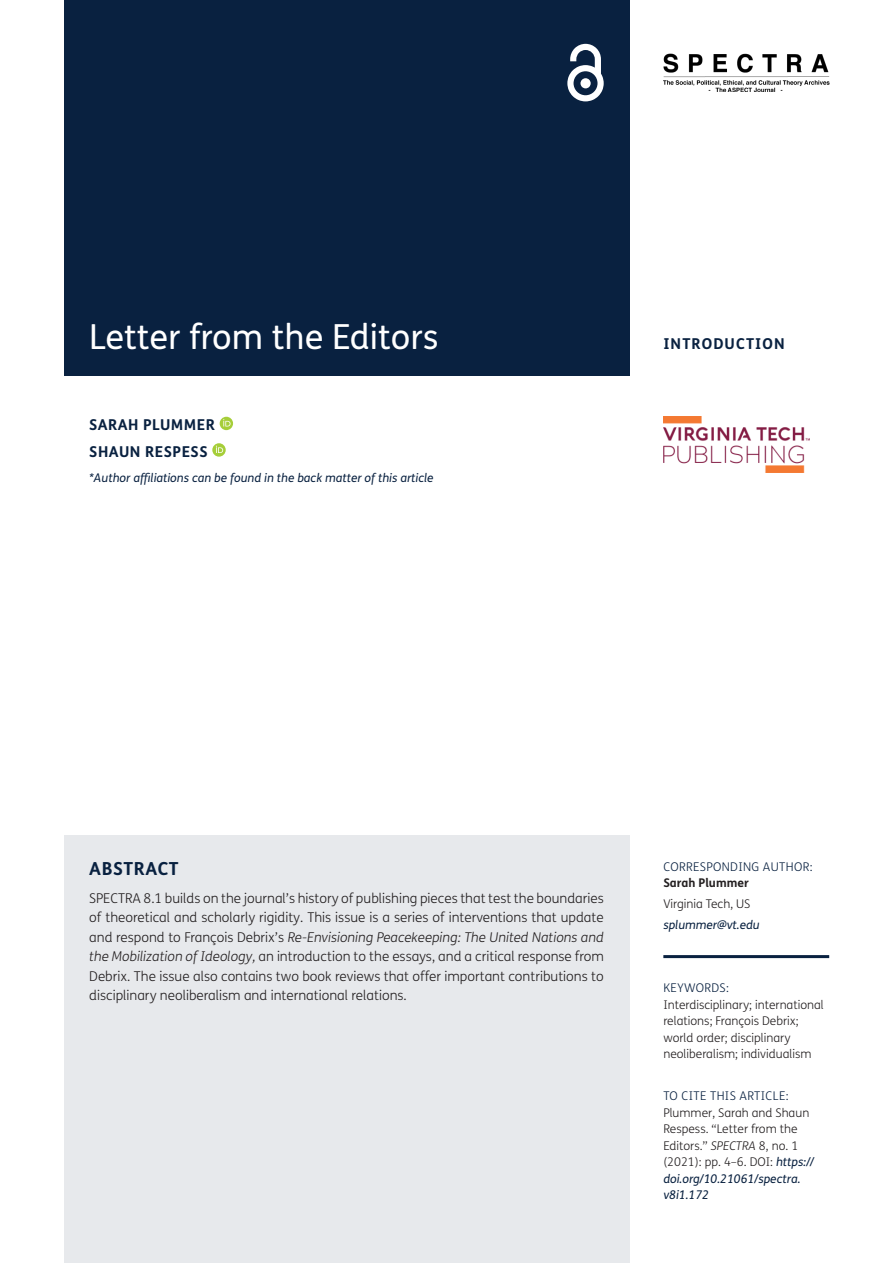
<style>
.page{position:relative;width:893px;height:1263px;background:#fff}
.page>*{position:absolute;margin:0;border:0;box-sizing:border-box;transform-origin:0 0}
.Article_Title{font:34.5px "FS Me";color:#fff}
.t1{font:700 18px "FS Me";letter-spacing:.03em;color:#092140}
.Cover_Authors{font:700 15px "FS Me";letter-spacing:.03em;color:#092140}
.Article_Type{font:700 15px "FS Me";letter-spacing:.075em;color:#092140}
.Abstract_Copy{font:300 13.5px/19.5px "FS Me";color:#231f20;text-align:justify}
.Meta{font:300 12px/16.5px "FS Me";color:#231f20}
.Meta-2{font:italic 12px "FS Me";color:#092140}
.Meta_Titles{font:300 12px "FS Me";letter-spacing:.03em;color:#092140}
.Meta-3{font:700 12px "FS Me";color:#231f20}
.Meta_Titles_-_Rule{font:300 12px "FS Me";letter-spacing:.03em;color:#092140}
.s1{font-style:italic}
.s2{font-weight:400;font-style:italic;color:#092140}
</style>
<div class="page">
<div style="left:64px;top:0;width:565px;height:376px;background:#092140"></div>
<svg style="left:567px;top:44px;width:37px;height:57px"></svg>
<img style="left:663px;top:54px;width:166px;height:38px">
<img style="left:663px;top:417px;width:146px;height:56px">
<hr style="left:663px;top:955px;width:166px;height:3px;background:#092140">
<div style="left:64px;top:836px;width:565px;height:427px;background:#e7e9ec"></div>
<svg style="left:220px;top:417px;width:13px;height:13px"></svg>
<svg style="left:223px;top:419px;width:8px;height:7px"></svg>
<svg style="left:212px;top:443px;width:14px;height:14px"></svg>
<svg style="left:216px;top:446px;width:7px;height:7px"></svg>
<p class="Article_Title" style="left:89px;top:317px;width:351px">Letter from the Editors</p>
<p class="Cover_Authors" style="left:89px;top:415px;width:127px">SARAH PLUMMER</p>
<p class="Cover_Authors" style="left:89px;top:442px;width:120px">SHAUN RESPESS</p>
<p class="Meta-2" style="left:89px;top:470px;width:346px">*Author affiliations can be found in the back matter of this article</p>
<p class="Article_Type" style="left:663px;top:334px;width:123px">INTRODUCTION</p>
<h1 class="t1" style="left:89px;top:857px;width:91px">ABSTRACT</h1>
<p class="Abstract_Copy" style="left:89px;top:888px;width:516px">SPECTRA 8.1 builds on the journal’s history of publishing pieces that test the boundaries of theoretical and scholarly rigidity. This issue is a series of interventions that update and respond to François Debrix’s <span class="s1">Re-Envisioning Peacekeeping: The United Nations and the Mobilization of Ideology,</span> an introduction to the essays, and a critical response from Debrix. The issue also contains two book reviews that offer important contributions to disciplinary neoliberalism and international relations.</p>
<p class="Meta_Titles" style="left:663px;top:860px;width:151px">CORRESPONDING AUTHOR:</p>
<p class="Meta-3" style="left:663px;top:875px;width:87px">Sarah Plummer</p>
<p class="Meta" style="left:663px;top:896px;width:89px">Virginia Tech, US</p>
<p class="Meta-2" style="left:663px;top:918px;width:98px">splummer@vt.edu</p>
<p class="Meta_Titles_-_Rule" style="left:663px;top:981px;width:67px">KEYWORDS:</p>
<p class="Meta" style="left:663px;top:996px;width:162px">Interdisciplinary; international relations; François Debrix; world order; disciplinary neoliberalism; individualism</p>
<p class="Meta_Titles" style="left:663px;top:1089px;width:127px">TO CITE THIS ARTICLE:</p>
<p class="Meta" style="left:663px;top:1104px;width:152px">Plummer, Sarah and Shaun<br>Respess. “Letter from the<br>Editors.” <span class="s1">SPECTRA</span> 8, no. 1 (2021): pp. 4–6. DOI: <span class="s2">https:// doi.org/10.21061/spectra. v8i1.172</span></p>
</div>
